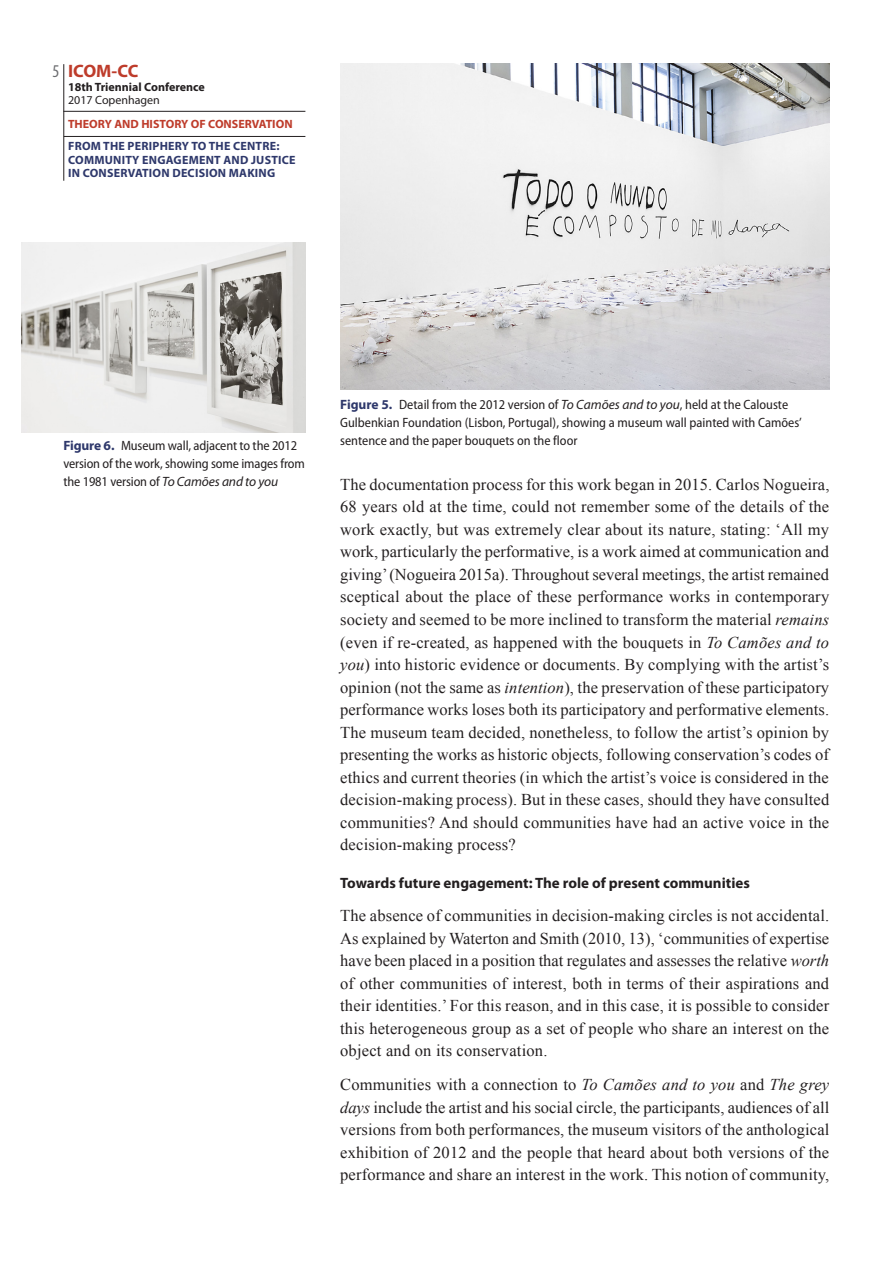
<style>
.page{position:relative;width:893px;height:1263px;background:#fff}
.page>*{position:absolute;margin:0;border:0;box-sizing:border-box;transform-origin:0 0}
.t1{font:700 18px "Myriad Pro";letter-spacing:-.015em;color:#be3c2b}
.t2{font:condensed 18px "Myriad Pro";color:#6c6d70}
.Texto-Corpo{font:16.5px/22.5px "Times New Roman";letter-spacing:.01em;color:#231f20;text-align:justify}
.Titulo-Sub{font:700 15px "Myriad Pro";color:#231f20}
.Legenda-Imagem{font:semi-condensed 13.5px/18px "Myriad Pro";color:#231f20}
.t3{font:700 12px/13.5px "Myriad Pro";letter-spacing:.02em;color:#2e386b}
.t4{font:700 12px "Myriad Pro";color:#be3c2b}
.t5{font:700 12px "Myriad Pro";color:#231f20}
.t6{font:12px "Myriad Pro";color:#231f20}
.s1{font-weight:700;font-stretch:normal;color:#2e386b}
.s2{font-style:italic;font-stretch:normal}
.s3{font-style:italic}
</style>
<div class="page">
<hr style="left:64px;top:136px;width:241px;height:1px;background:#231f20">
<hr style="left:63px;top:111px;width:242px;height:1px;background:#231f20">
<hr style="left:64px;top:64px;width:1px;height:117px;background:#231f20">
<img style="left:21px;top:242px;width:285px;height:190px">
<img style="left:340px;top:64px;width:489px;height:326px">
<p class="t2" style="left:53px;top:60px;width:8px">5</p>
<p class="t1" style="left:68px;top:59px;width:72px">ICOM-CC</p>
<p class="t5" style="left:68px;top:79px;width:138px">18th Triennial Conference</p>
<p class="t6" style="left:68px;top:93px;width:93px">2017 Copenhagen</p>
<p class="t4" style="left:68px;top:117px;width:226px">THEORY AND HISTORY OF CONSERVATION</p>
<p class="t3" style="left:68px;top:139px;width:229px">FROM THE PERIPHERY TO THE CENTRE:<br>COMMUNITY ENGAGEMENT AND JUSTICE<br>IN CONSERVATION DECISION MAKING</p>
<p class="Legenda-Imagem" style="left:63px;top:436px;width:243px"><span class="s1">Figure 6.</span> Museum wall, adjacent to the 2012 version of the work, showing some images from the 1981 version of <span class="s2">To Camões and to you</span></p>
<p class="Legenda-Imagem" style="left:340px;top:395px;width:463px"><span class="s1">Figure 5.</span> Detail from the 2012 version of <span class="s2">To Camões and to you</span>, held at the Calouste<br>Gulbenkian Foundation (Lisbon, Portugal), showing a museum wall painted with Camões’ sentence and the paper bouquets on the floor</p>
<p class="Texto-Corpo" style="left:340px;top:473px;width:491px">The documentation process for this work began in 2015. Carlos Nogueira, 68 years old at the time, could not remember some of the details of the work exactly, but was extremely clear about its nature, stating: ‘All my work, particularly the performative, is a work aimed at communication and giving’ (Nogueira 2015a). Throughout several meetings, the artist remained sceptical about the place of these performance works in contemporary society and seemed to be more inclined to transform the material <span class="s3">remains </span>(even if re-created, as happened with the bouquets in <span class="s3">To Camões and to you</span>) into historic evidence or documents. By complying with the artist’s opinion (not the same as <span class="s3">intention</span>), the preservation of these participatory performance works loses both its participatory and performative elements.<br>The museum team decided, nonetheless, to follow the artist’s opinion by presenting the works as historic objects, following conservation’s codes of ethics and current theories (in which the artist’s voice is considered in the decision-making process). But in these cases, should they have consulted communities? And should communities have had an active voice in the decision-making process?</p>
<p class="Titulo-Sub" style="left:340px;top:873px;width:411px">Towards future engagement: The role of present communities</p>
<p class="Texto-Corpo" style="left:340px;top:904px;width:491px">The absence of communities in decision-making circles is not accidental.<br>As explained by Waterton and Smith (2010, 13), ‘communities of expertise have been placed in a position that regulates and assesses the relative <span class="s3">worth </span>of other communities of interest, both in terms of their aspirations and their identities.’ For this reason, and in this case, it is possible to consider this heterogeneous group as a set of people who share an interest on the object and on its conservation.</p>
<p class="Texto-Corpo" style="left:340px;top:1073px;width:491px">Communities with a connection to <span class="s3">To Camões and to you</span> and <span class="s3">The grey days</span> include the artist and his social circle, the participants, audiences of all versions from both performances, the museum visitors of the anthological exhibition of 2012 and the people that heard about both versions of the performance and share an interest in the work. This notion of community,</p>
</div>
